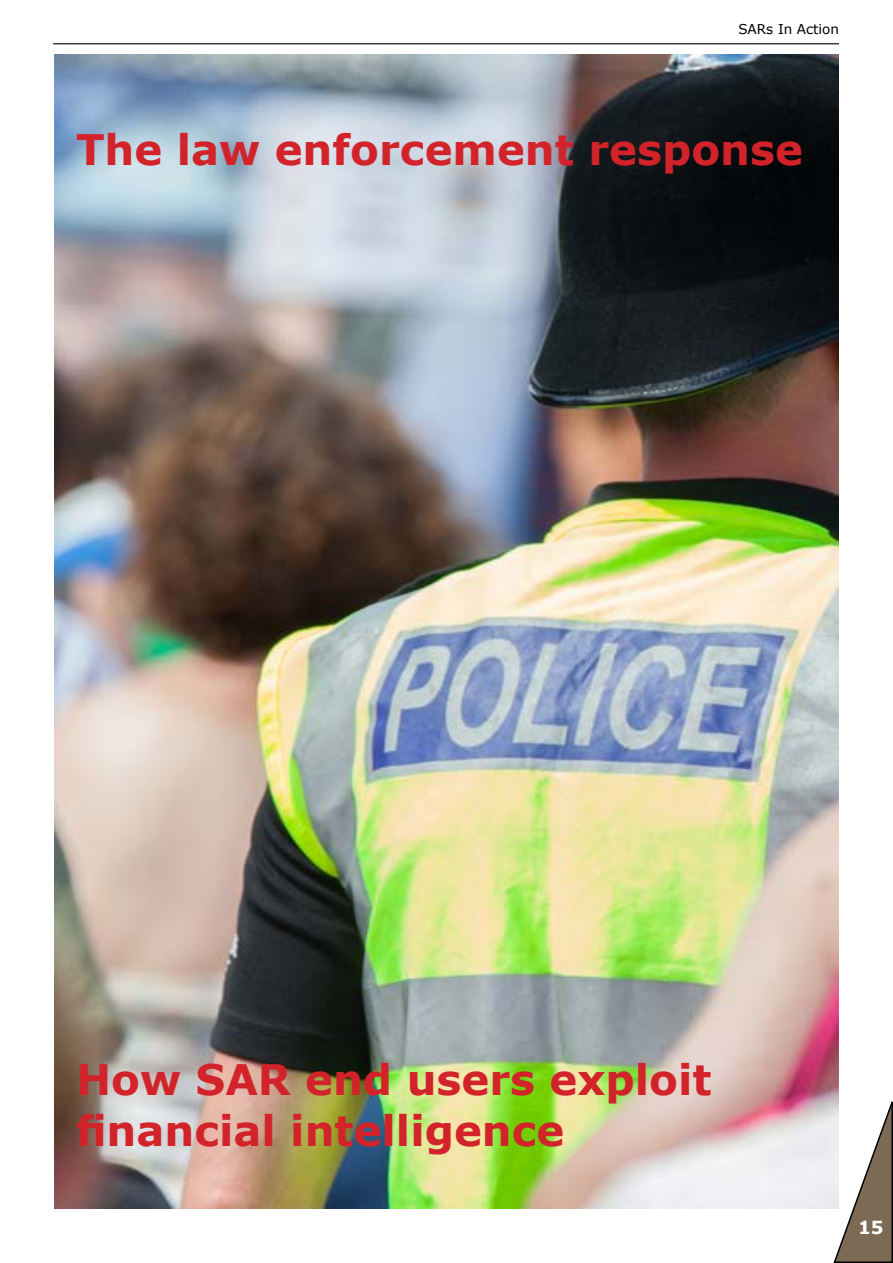
<style>
.page{position:relative;width:893px;height:1263px;background:#fff}
.page>*{position:absolute;margin:0;border:0;box-sizing:border-box;transform-origin:0 0}
.t1{font:700 42px/50.4px "Verdana";color:#d2232a}
.t2{font:700 18px "Verdana";color:#fff}
.t3{font:13.5px "Verdana";color:#000}
</style>
<div class="page">
<svg style="left:833px;top:1101px;width:60px;height:162px"></svg>
<hr style="left:53px;top:43px;width:786px;height:1px;background:#000">
<img style="left:54px;top:54px;width:785px;height:1155px">
<p class="t3" style="left:738px;top:20px;width:102px">SARs In Action</p>
<p class="t1" style="left:76px;top:124px;width:728px">The law enforcement response</p>
<p class="t1" style="left:76px;top:1054px;width:637px">How SAR end users exploit financial intelligence</p>
<p class="t2" style="left:858px;top:1215px;width:27px">15</p>
</div>
